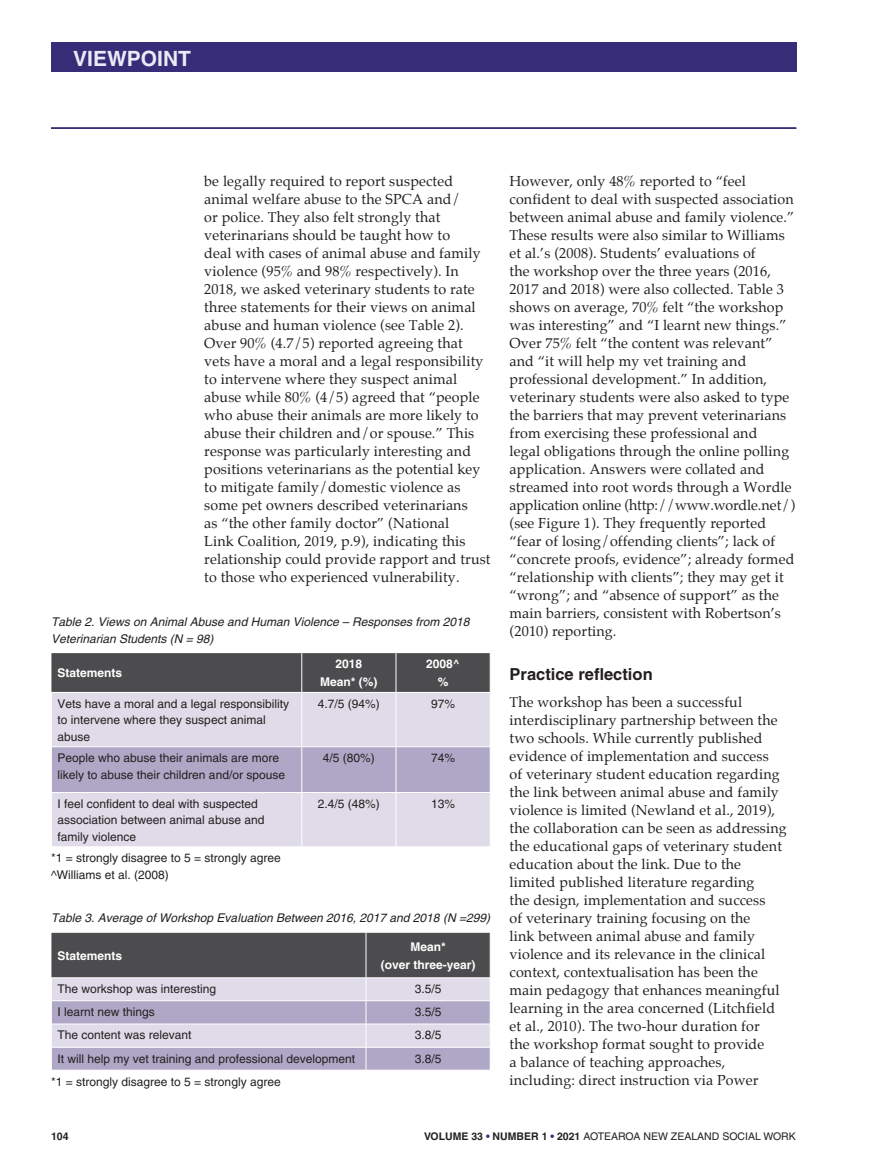
<style>
.page{position:relative;width:881px;height:1170px;background:#fff}
.page>*{position:absolute;margin:0;border:0;box-sizing:border-box;transform-origin:0 0}
.t1{font:700 21px "Helvetica";color:#ebe9f5}
.t2{font:700 16.5px "Helvetica";color:#231f20}
.t3{font:14.25px/18px "Palatino";letter-spacing:.01em;color:#231f20}
.t4{font:12px/16.5px "Helvetica";color:#231f20}
.t5{font:italic 12px/16.5px "Helvetica";color:#231f20}
.t6{font:700 12px/18px "Helvetica";color:#fff;text-align:center}
.t7{font:10.5px "Helvetica";color:#231f20}
.t8{font:700 10.5px "Helvetica";color:#231f20}
.s1{font-weight:700}
.s2{font-weight:700;color:#362d79}
</style>
<div class="page">
<hr style="left:51px;top:127px;width:745px;height:2px;background:#362d79">
<div style="left:51px;top:43px;width:745px;height:29px;background:#362d79"></div>
<div style="left:51px;top:653px;width:438px;height:39px;background:#4c4c4e"></div>
<div style="left:52px;top:693px;width:437px;height:153px;background:#dfdbe8"></div>
<div style="left:52px;top:747px;width:437px;height:45px;background:#afa7c6"></div>
<hr style="left:301px;top:692px;width:1px;height:54px;background:#fff">
<hr style="left:395px;top:692px;width:1px;height:54px;background:#fff">
<hr style="left:301px;top:792px;width:1px;height:54px;background:#fff">
<hr style="left:395px;top:792px;width:1px;height:54px;background:#fff">
<hr style="left:301px;top:653px;width:1px;height:39px;background:#fff">
<hr style="left:395px;top:653px;width:1px;height:39px;background:#fff">
<hr style="left:51px;top:746px;width:250px;height:1px;background:#fff">
<hr style="left:51px;top:792px;width:250px;height:1px;background:#fff">
<hr style="left:301px;top:746px;width:95px;height:1px;background:#fff">
<hr style="left:301px;top:747px;width:1px;height:45px;background:#fff">
<hr style="left:301px;top:792px;width:95px;height:1px;background:#fff">
<hr style="left:396px;top:746px;width:94px;height:1px;background:#fff">
<hr style="left:395px;top:747px;width:1px;height:45px;background:#fff">
<hr style="left:396px;top:792px;width:94px;height:1px;background:#fff">
<svg style="left:51px;top:932px;width:439px;height:138px;background:#a19eac"></svg>
<hr style="left:366px;top:1069px;width:124px;height:1px;background:#fff">
<h1 class="t1" style="left:73px;top:50px;width:119px">VIEWPOINT</h1>
<p class="t3" style="left:204px;top:173px;width:288px">be legally required to report suspected animal welfare abuse to the SPCA and/<br>or police. They also felt strongly that veterinarians should be taught how to<br>deal with cases of animal abuse and family violence (95% and 98% respectively). In 2018, we asked veterinary students to rate three statements for their views on animal abuse and human violence (see Table 2).<br>Over 90% (4.7/5) reported agreeing that vets have a moral and a legal responsibility to intervene where they suspect animal abuse while 80% (4/5) agreed that “people who abuse their animals are more likely to abuse their children and/or spouse.” This response was particularly interesting and positions veterinarians as the potential key to mitigate family/domestic violence as some pet owners described veterinarians<br>as “the other family doctor” (National<br>Link Coalition, 2019, p.9), indicating this relationship could provide rapport and trust to those who experienced vulnerability.</p>
<p class="t3" style="left:509px;top:173px;width:287px">However, only 48% reported to “feel confident to deal with suspected association between animal abuse and family violence.” These results were also similar to Williams et al.’s (2008). Students’ evaluations of<br>the workshop over the three years (2016, 2017 and 2018) were also collected. Table 3 shows on average, 70% felt “the workshop was interesting” and “I learnt new things.” Over 75% felt “the content was relevant” and “it will help my vet training and professional development.” In addition, veterinary students were also asked to type the barriers that may prevent veterinarians from exercising these professional and<br>legal obligations through the online polling application. Answers were collated and streamed into root words through a Wordle application online (http://www.wordle.net/) (see Figure 1). They frequently reported “fear of losing/offending clients”; lack of “concrete proofs, evidence”; already formed “relationship with clients”; they may get it “wrong”; and “absence of support” as the main barriers, consistent with Robertson’s (2010) reporting.</p>
<p class="t2" style="left:509px;top:668px;width:145px">Practice reflection</p>
<p class="t3" style="left:509px;top:694px;width:278px">The workshop has been a successful interdisciplinary partnership between the two schools. While currently published evidence of implementation and success<br>of veterinary student education regarding the link between animal abuse and family violence is limited (Newland et al., 2019), the collaboration can be seen as addressing the educational gaps of veterinary student education about the link. Due to the limited published literature regarding<br>the design, implementation and success<br>of veterinary training focusing on the<br>link between animal abuse and family violence and its relevance in the clinical context, contextualisation has been the main pedagogy that enhances meaningful learning in the area concerned (Litchfield et al., 2010). The two-hour duration for<br>the workshop format sought to provide<br>a balance of teaching approaches, including: direct instruction via Power</p>
<p class="t5" style="left:51px;top:614px;width:420px">Table 2. Views on Animal Abuse and Human Violence – Responses from 2018<br>Veterinarian Students (N = 98)</p>
<p class="t6" style="left:57px;top:665px;width:66px">Statements</p>
<p class="t6" style="left:320px;top:656px;width:59px">2018<br>Mean* (%)</p>
<p class="t6" style="left:426px;top:656px;width:35px">2008^ %</p>
<p class="t4" style="left:57px;top:696px;width:233px">Vets have a moral and a legal responsibility to intervene where they suspect animal abuse</p>
<p class="t4" style="left:318px;top:696px;width:64px">4.7/5 (94%)</p>
<p class="t4" style="left:431px;top:696px;width:26px">97%</p>
<p class="t4" style="left:57px;top:750px;width:229px">People who abuse their animals are more likely to abuse their children and/or spouse</p>
<p class="t4" style="left:323px;top:750px;width:54px">4/5 (80%)</p>
<p class="t4" style="left:431px;top:750px;width:26px">74%</p>
<p class="t4" style="left:57px;top:796px;width:208px">I feel confident to deal with suspected association between animal abuse and family violence</p>
<p class="t4" style="left:318px;top:796px;width:64px">2.4/5 (48%)</p>
<p class="t4" style="left:431px;top:796px;width:26px">13%</p>
<p class="t4" style="left:51px;top:850px;width:231px">*1 = strongly disagree to 5 = strongly agree ^Williams et al. (2008)</p>
<p class="t5" style="left:51px;top:910px;width:440px">Table 3. Average of Workshop Evaluation Between 2016, 2017 and 2018 (N =299)</p>
<p class="t6" style="left:57px;top:947px;width:66px">Statements</p>
<p class="t6" style="left:380px;top:938px;width:96px">Mean*<br>(over three-year)</p>
<p class="t4" style="left:57px;top:981px;width:160px">The workshop was interesting</p>
<p class="t4" style="left:414px;top:981px;width:28px">3.5/5</p>
<p class="t4" style="left:57px;top:1004px;width:99px">I learnt new things</p>
<p class="t4" style="left:414px;top:1004px;width:28px">3.5/5</p>
<p class="t4" style="left:57px;top:1027px;width:136px">The content was relevant</p>
<p class="t4" style="left:414px;top:1027px;width:28px">3.8/5</p>
<p class="t4" style="left:57px;top:1051px;width:299px">It will help my vet training and professional development</p>
<p class="t4" style="left:414px;top:1051px;width:28px">3.8/5</p>
<p class="t4" style="left:51px;top:1074px;width:231px">*1 = strongly disagree to 5 = strongly agree</p>
<p class="t8" style="left:51px;top:1132px;width:19px">104</p>
<p class="t7" style="left:424px;top:1132px;width:373px"><span class="s1">VOLUME 33</span> <span class="s2">•</span> <span class="s1">NUMBER 1</span> <span class="s2">•</span> <span class="s1">2021</span> AOTEAROA NEW ZEALAND SOCIAL WORK</p>
</div>
